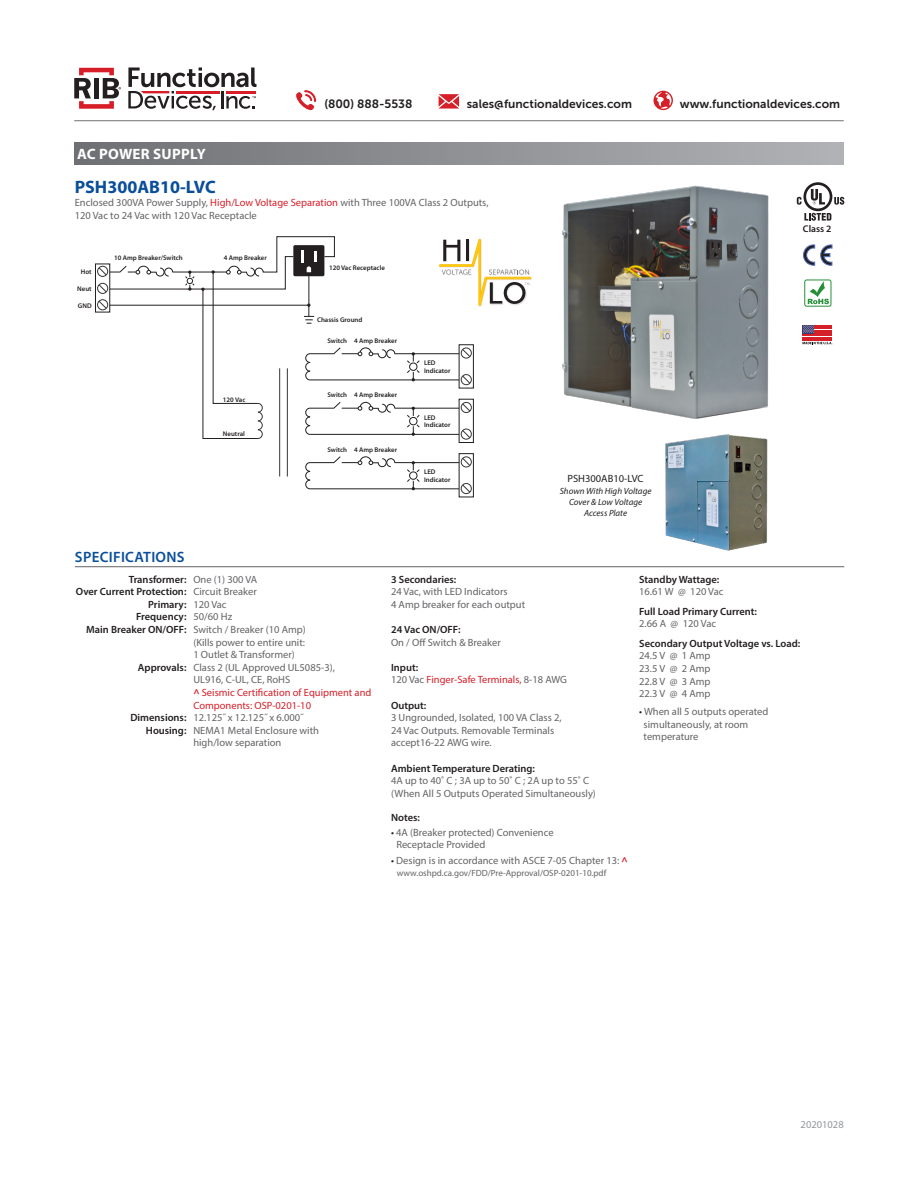
<style>
.page{position:relative;width:918px;height:1188px;background:#fff}
.page>*{position:absolute;margin:0;border:0;box-sizing:border-box;transform-origin:0 0}
.t1{font:700 18px "Myriad Pro";color:#0a4e9a}
.t2{font:600 15px "Myriad Pro";letter-spacing:.02em;color:#0a4e9a}
.t3{font:700 15px "Myriad Pro";letter-spacing:.02em;color:#fff}
.t4{font:12px "Museo Sans 700";color:#231f20}
.t5{font:10.5px/12.6px "Myriad Pro";color:#636366}
.t6{font:600 10.5px/19.5px "Myriad Pro";color:#231f20}
.t7{font:10.5px/12.6px "Myriad Pro";color:#d71e28}
.t8{font:10.5px "Myriad Pro";color:#231f20}
.t9{font:10.5px "Myriad Pro";color:#939598}
.t10{font:600 9.75px "Myriad Pro";color:#231f20}
.t11{font:9px "Myriad Pro";color:#636366}
.t12{font:italic 9px/10.8px "Myriad Pro";color:#231f20;text-align:center}
.t13{font:600 6.75px/7.5px "Myriad Pro";color:#231f20}
.s1{color:#d71e28}
.s2{font-weight:700}
.s3{color:#636366}
.s4{color:#231f20}
.s5{font-weight:700;color:#d71e28}
.s6{font-weight:400;color:#636366}
</style>
<div class="page">
<hr style="left:74px;top:120px;width:770px;height:1px;background:#6f7073">
<svg style="left:296px;top:90px;width:20px;height:20px"></svg>
<svg style="left:654px;top:91px;width:19px;height:19px"></svg>
<svg style="left:439px;top:94px;width:20px;height:15px"></svg>
<svg style="left:128px;top:68px;width:129px;height:42px"></svg>
<svg style="left:74px;top:68px;width:47px;height:41px"></svg>
<div style="left:95px;top:264px;width:15px;height:48px;border:1px solid #231f20"></div>
<hr style="left:310px;top:380px;width:149px;height:1px;background:#231f20">
<hr style="left:279px;top:368px;width:1px;height:109px;background:#363539">
<hr style="left:287px;top:368px;width:1px;height:109px;background:#363539">
<div style="left:97px;top:283px;width:11px;height:11px;border:1px solid #363539;border-radius:50%"></div>
<div style="left:97px;top:266px;width:11px;height:11px;border:1px solid #363539;border-radius:50%"></div>
<div style="left:97px;top:299px;width:11px;height:11px;border:1px solid #363539;border-radius:50%"></div>
<div style="left:459px;top:344px;width:15px;height:44px;border:1px solid #231f20"></div>
<div style="left:461px;top:348px;width:11px;height:10px;border:1px solid #363539;border-radius:50%"></div>
<svg style="left:462px;top:348px;width:9px;height:10px"></svg>
<div style="left:461px;top:374px;width:11px;height:11px;border:1px solid #363539;border-radius:50%"></div>
<svg style="left:462px;top:375px;width:9px;height:9px"></svg>
<hr style="left:395px;top:353px;width:64px;height:1px;background:#231f20">
<svg style="left:406px;top:352px;width:14px;height:29px"></svg>
<hr style="left:310px;top:434px;width:149px;height:1px;background:#231f20">
<div style="left:459px;top:399px;width:15px;height:44px;border:1px solid #231f20"></div>
<div style="left:461px;top:402px;width:11px;height:11px;border:1px solid #363539;border-radius:50%"></div>
<svg style="left:462px;top:403px;width:9px;height:9px"></svg>
<div style="left:461px;top:429px;width:11px;height:11px;border:1px solid #363539;border-radius:50%"></div>
<svg style="left:462px;top:430px;width:9px;height:9px"></svg>
<hr style="left:395px;top:408px;width:64px;height:1px;background:#231f20">
<svg style="left:406px;top:407px;width:14px;height:29px"></svg>
<hr style="left:310px;top:488px;width:149px;height:1px;background:#231f20">
<div style="left:459px;top:453px;width:15px;height:44px;border:1px solid #231f20"></div>
<div style="left:461px;top:457px;width:11px;height:10px;border:1px solid #363539;border-radius:50%"></div>
<svg style="left:462px;top:457px;width:9px;height:9px"></svg>
<div style="left:461px;top:483px;width:11px;height:11px;border:1px solid #363539;border-radius:50%"></div>
<svg style="left:462px;top:484px;width:9px;height:9px"></svg>
<hr style="left:395px;top:462px;width:64px;height:1px;background:#231f20">
<svg style="left:305px;top:456px;width:90px;height:34px"></svg>
<svg style="left:406px;top:461px;width:14px;height:29px"></svg>
<svg style="left:98px;top:236px;width:297px;height:203px"></svg>
<hr style="left:75px;top:566px;width:769px;height:1px;background:#636366">
<svg style="left:797px;top:182px;width:47px;height:39px"></svg>
<svg style="left:821px;top:245px;width:11px;height:20px"></svg>
<svg style="left:803px;top:245px;width:12px;height:20px"></svg>
<svg style="left:805px;top:280px;width:26px;height:26px"></svg>
<svg style="left:808px;top:282px;width:21px;height:22px"></svg>
<div style="left:804px;top:280px;width:27px;height:27px;border:1px solid #269039;border-radius:2px"></div>
<svg style="left:439px;top:239px;width:92px;height:67px"></svg>
<img style="left:665px;top:434px;width:103px;height:117px">
<img style="left:562px;top:185px;width:207px;height:234px">
<div style="left:74px;top:143px;width:769px;height:22px;background:linear-gradient(to right,#6e7073,#b1b2b6)"></div>
<svg style="left:802px;top:342px;width:31px;height:3px"></svg>
<svg style="left:802px;top:326px;width:30px;height:14px"></svg>
<hr style="left:802px;top:325px;width:30px;height:1px;background:#d5202a">
<hr style="left:802px;top:327px;width:30px;height:2px;background:#d5202a">
<hr style="left:802px;top:330px;width:30px;height:1px;background:#d5202a">
<hr style="left:802px;top:332px;width:30px;height:2px;background:#d5202a">
<hr style="left:802px;top:335px;width:30px;height:1px;background:#d5202a">
<hr style="left:802px;top:337px;width:30px;height:1px;background:#d5202a">
<hr style="left:802px;top:340px;width:30px;height:1px;background:#d5202a">
<div style="left:802px;top:325px;width:12px;height:9px;background:#3c3a6e"></div>
<svg style="left:803px;top:325px;width:11px;height:8px"></svg>
<p class="t3" style="left:77px;top:145px;width:130px">AC POWER SUPPLY</p>
<p class="t4" style="left:324px;top:98px;width:90px">(800) 888-5538</p>
<p class="t4" style="left:467px;top:98px;width:167px">sales@functionaldevices.com</p>
<p class="t4" style="left:680px;top:98px;width:162px">www.functionaldevices.com</p>
<p class="t1" style="left:75px;top:176px;width:143px">PSH300AB10-LVC</p>
<p class="t5" style="left:75px;top:196px;width:415px">Enclosed 300VA Power Supply, <span class="s1">High/Low Voltage Separation</span> with Three 100VA Class 2 Outputs,<br>120 Vac to 24 Vac with 120 Vac Receptacle</p>
<p class="t13" style="left:81px;top:268px;width:12px">Hot</p>
<p class="t13" style="left:77px;top:285px;width:16px">Neut</p>
<p class="t13" style="left:78px;top:302px;width:15px">GND</p>
<p class="t13" style="left:114px;top:253px;width:70px">10 Amp Breaker/Switch</p>
<p class="t13" style="left:224px;top:253px;width:45px">4 Amp Breaker</p>
<p class="t13" style="left:223px;top:396px;width:24px">120 Vac</p>
<p class="t13" style="left:223px;top:430px;width:23px">Neutral</p>
<p class="t2" style="left:75px;top:548px;width:111px">SPECIFICATIONS</p>
<p class="t13" style="left:329px;top:264px;width:57px">120 Vac Receptacle</p>
<p class="t13" style="left:317px;top:316px;width:47px">Chassis Ground</p>
<p class="t13" style="left:327px;top:337px;width:71px">Switch 4 Amp Breaker</p>
<p class="t13" style="left:327px;top:391px;width:71px">Switch 4 Amp Breaker</p>
<p class="t13" style="left:327px;top:446px;width:71px">Switch 4 Amp Breaker</p>
<p class="t13" style="left:424px;top:359px;width:28px">LED<br>Indicator</p>
<p class="t13" style="left:424px;top:413px;width:28px">LED<br>Indicator</p>
<p class="t13" style="left:424px;top:468px;width:28px">LED<br>Indicator</p>
<p class="t8" style="left:568px;top:472px;width:78px">PSH300AB10-LVC</p>
<p class="t12" style="left:560px;top:486px;width:93px">Shown With High Voltage<br>Cover &amp; Low Voltage<br>Access Plate</p>
<p class="t10" style="left:803px;top:222px;width:30px">Class 2</p>
<p class="t6" style="left:129px;top:569px;width:59px">Transformer:</p>
<p class="t6" style="left:76px;top:582px;width:112px">Over Current Protection:</p>
<p class="t6" style="left:148px;top:594px;width:40px">Primary:</p>
<p class="t6" style="left:136px;top:607px;width:52px">Frequency:</p>
<p class="t6" style="left:86px;top:620px;width:102px">Main Breaker ON/OFF:</p>
<p class="t6" style="left:138px;top:657px;width:50px">Approvals:</p>
<p class="t5" style="left:193px;top:573px;width:65px">One (1) 300 VA</p>
<p class="t5" style="left:193px;top:585px;width:65px">Circuit Breaker</p>
<p class="t5" style="left:193px;top:598px;width:35px">120 Vac</p>
<p class="t5" style="left:193px;top:610px;width:40px">50/60 Hz</p>
<p class="t5" style="left:193px;top:623px;width:114px;text-align:justify">Switch / Breaker (10 Amp) (Kills power to entire unit:<br>1 Outlet &amp; Transformer)</p>
<p class="t5" style="left:193px;top:661px;width:143px">Class 2 (UL Approved UL5085-3),<br>UL916, C-UL, CE, RoHS</p>
<p class="t7" style="left:193px;top:686px;width:180px"><span class="s2">^</span> Seismic Certification of Equipment and<br>Components: OSP-0201-10</p>
<p class="t5" style="left:193px;top:711px;width:112px">12.125˝ x 12.125˝ x 6.000˝</p>
<p class="t5" style="left:193px;top:724px;width:127px">NEMA1 Metal Enclosure with high/low separation</p>
<p class="t6" style="left:130px;top:708px;width:58px">Dimensions:</p>
<p class="t6" style="left:146px;top:720px;width:42px">Housing:</p>
<p class="t6" style="left:391px;top:569px;width:67px">3 Secondaries:</p>
<p class="t5" style="left:391px;top:585px;width:118px">24 Vac, with LED Indicators</p>
<p class="t5" style="left:391px;top:598px;width:136px">4 Amp breaker for each output</p>
<p class="t6" style="left:391px;top:620px;width:71px">24 Vac ON/OFF:</p>
<p class="t5" style="left:391px;top:636px;width:111px">On / Off Switch &amp; Breaker</p>
<p class="t6" style="left:391px;top:657px;width:29px">Input:</p>
<p class="t7" style="left:391px;top:673px;width:177px"><span class="s3">120 Vac</span> Finger-Safe Terminals, <span class="s3">8-18 AWG</span></p>
<p class="t6" style="left:391px;top:695px;width:37px">Output:</p>
<p class="t5" style="left:391px;top:711px;width:172px">3 Ungrounded, Isolated, 100 VA Class 2,<br>24 Vac Outputs. Removable Terminals accept16-22 AWG wire.</p>
<p class="t6" style="left:391px;top:758px;width:145px">Ambient Temperature Derating:</p>
<p class="t5" style="left:391px;top:774px;width:200px">4A up to 40˚ C ; 3A up to 50˚ C ; 2A up to 55˚ C</p>
<p class="t5" style="left:391px;top:787px;width:206px">(When All 5 Outputs Operated Simultaneously)</p>
<p class="t6" style="left:391px;top:807px;width:30px">Notes:</p>
<p class="t5" style="left:396px;top:826px;width:159px;text-indent:-5px"><span class="s4">•</span> 4A (Breaker protected) Convenience<br>Receptacle Provided</p>
<p class="t5" style="left:391px;top:854px;width:238px"><span class="s4">•</span> Design is in accordance with ASCE 7-05 Chapter 13: <span class="s5">^</span></p>
<p class="t11" style="left:397px;top:867px;width:211px">www.oshpd.ca.gov/FDD/Pre-Approval/OSP-0201-10.pdf</p>
<p class="t6" style="left:639px;top:569px;width:82px">Standby Wattage:</p>
<p class="t6" style="left:639px;top:582px;width:119px"><span class="s6">16.61 W @ 120 Vac<br></span>Full Load Primary Current:</p>
<p class="t6" style="left:639px;top:614px;width:163px"><span class="s6">2.66 A @ 120 Vac<br></span>Secondary Output Voltage vs. Load:</p>
<p class="t5" style="left:639px;top:649px;width:73px">24.5 V @ 1 Amp</p>
<p class="t5" style="left:639px;top:662px;width:73px">23.5 V @ 2 Amp</p>
<p class="t5" style="left:639px;top:675px;width:73px">22.8 V @ 3 Amp</p>
<p class="t5" style="left:639px;top:687px;width:73px">22.3 V @ 4 Amp</p>
<p class="t5" style="left:644px;top:705px;width:126px;text-indent:-4px"><span class="s4">•</span> When all 5 outputs operated simultaneously, at room temperature</p>
<p class="t9" style="left:801px;top:1118px;width:45px">20201028</p>
</div>
